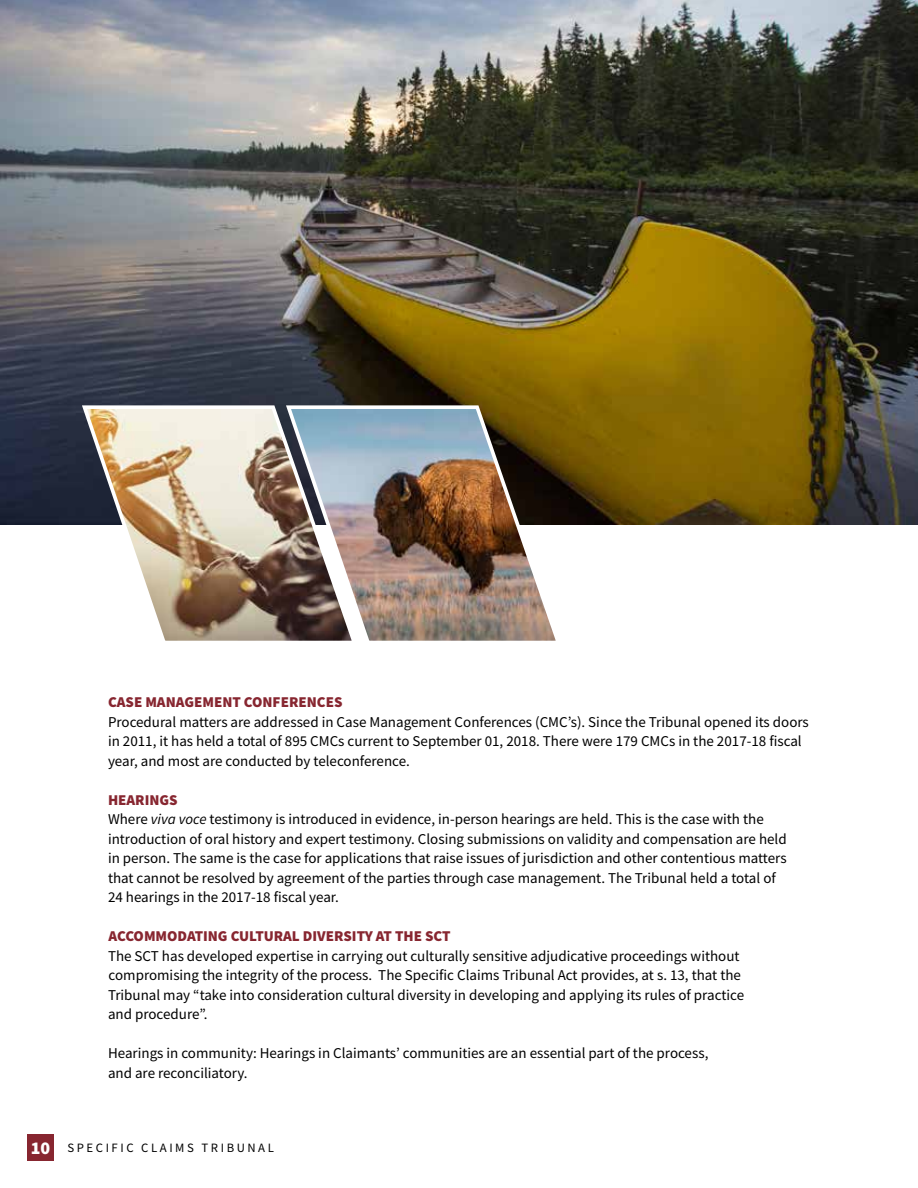
<style>
.page{position:relative;width:918px;height:1188px;background:#fff}
.page>*{position:absolute;margin:0;border:0;box-sizing:border-box;transform-origin:0 0}
.t1{font:15px/19.5px "Source Sans Pro";color:#000}
.t2{font:900 15px "Source Sans Pro";color:#872630}
.t3{font:12.75px "Source Sans Pro";letter-spacing:.2em;color:#000}
.s1{font-weight:900;color:#872630}
.s2{font-style:italic}
.s3{font-weight:900;font-size:18px;color:#fff}
</style>
<div class="page">
<div style="left:27px;top:1134px;width:27px;height:27px;background:#872630"></div>
<img style="left:0;top:0;width:918px;height:525px">
<img style="left:359px;top:403px;width:204px;height:238px">
<img style="left:80px;top:403px;width:279px;height:238px">
<p class="t2" style="left:108px;top:692px;width:236px">CASE MANAGEMENT CONFERENCES</p>
<p class="t1" style="left:108px;top:712px;width:702px">Procedural matters are addressed in Case Management Conferences (CMC’s). Since the Tribunal opened its doors in 2011, it has held a total of 895 CMCs current to September 01, 2018. There were 179 CMCs in the 2017-18 fiscal year, and most are conducted by teleconference.</p>
<p class="t1" style="left:108px;top:790px;width:680px"><span class="s1">HEARINGS<br></span>Where <span class="s2">viva voce</span> testimony is introduced in evidence, in-person hearings are held. This is the case with the introduction of oral history and expert testimony. Closing submissions on validity and compensation are held in person. The same is the case for applications that raise issues of jurisdiction and other contentious matters that cannot be resolved by agreement of the parties through case management. The Tribunal held a total of 24 hearings in the 2017-18 fiscal year.</p>
<p class="t2" style="left:109px;top:926px;width:343px">ACCOMMODATING CULTURAL DIVERSITY AT THE SCT</p>
<p class="t1" style="left:108px;top:946px;width:638px">The SCT has developed expertise in carrying out culturally sensitive adjudicative proceedings without compromising the integrity of the process. The Specific Claims Tribunal Act provides, at s. 13, that the Tribunal may “take into consideration cultural diversity in developing and applying its rules of practice and procedure”.</p>
<p class="t1" style="left:108px;top:1044px;width:602px">Hearings in community: Hearings in Claimants’ communities are an essential part of the process, and are reconciliatory.</p>
<p class="t3" style="left:31px;top:1140px;width:245px"><span class="s3">10</span> SPECIFIC CLAIMS TRIBUNAL</p>
</div>
